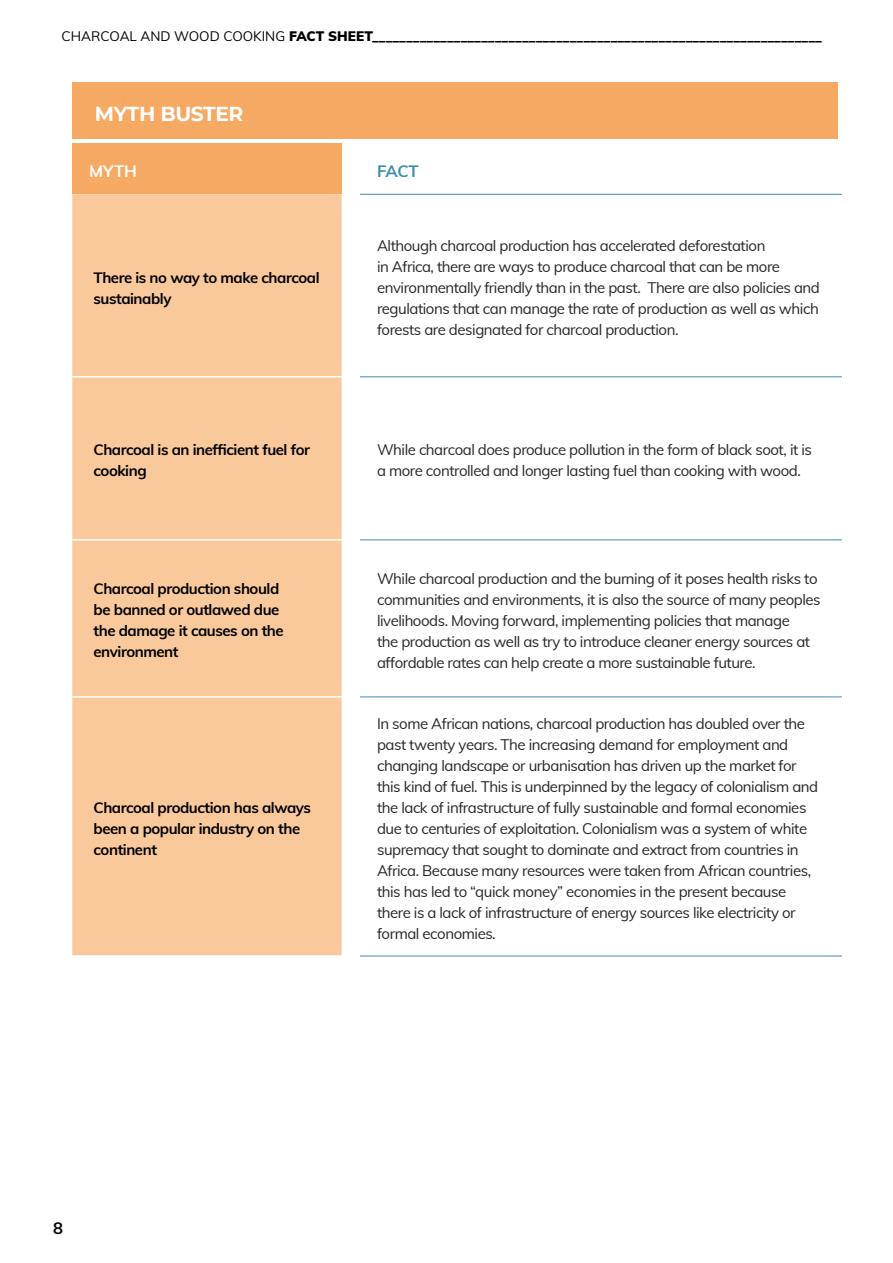
<style>
.page{position:relative;width:893px;height:1263px;background:#fff}
.page>*{position:absolute;margin:0;border:0;box-sizing:border-box;transform-origin:0 0}
.t1{font:700 20.25px "Montserrat";letter-spacing:-.02em;color:#fff}
.t2{font:700 16.5px "Muli";color:#fff}
.t3{font:700 16.5px "Muli";color:#3c8dad}
.t4{font:700 16.5px "Muli";color:#000}
.t5{font:15px/21px "Muli";letter-spacing:-.03em;color:#272424}
.t6{font:700 15px/21px "Muli";letter-spacing:-.03em;color:#000}
.t7{font:900 13.5px "Muli";color:#000}
.s1{font-weight:400}
</style>
<div class="page">
<div style="left:72px;top:82px;width:766px;height:57px;background:#f5a962"></div>
<div style="left:72px;top:144px;width:270px;height:50px;background:#f5a962"></div>
<div style="left:72px;top:194px;width:270px;height:761px;background:#f9c99c"></div>
<hr style="left:72px;top:539px;width:270px;height:2px;background:#fff">
<hr style="left:72px;top:696px;width:270px;height:2px;background:#fff">
<hr style="left:72px;top:376px;width:270px;height:2px;background:#fff">
<hr style="left:360px;top:194px;width:482px;height:1px;background:#3c8dad">
<hr style="left:360px;top:376px;width:482px;height:1px;background:#3c8dad">
<hr style="left:360px;top:539px;width:482px;height:1px;background:#3c8dad">
<hr style="left:360px;top:696px;width:482px;height:1px;background:#3c8dad">
<hr style="left:360px;top:956px;width:482px;height:1px;background:#3c8dad">
<p class="t7" style="left:62px;top:26px;width:762px"><span class="s1">CHARCOAL AND WOOD COOKING</span> FACT SHEET__________________________________________________________________</p>
<h1 class="t1" style="left:95px;top:99px;width:150px">MYTH BUSTER</h1>
<p class="t2" style="left:89px;top:159px;width:49px">MYTH</p>
<p class="t3" style="left:377px;top:159px;width:43px">FACT</p>
<p class="t6" style="left:94px;top:266px;width:228px">There is no way to make charcoal sustainably</p>
<p class="t5" style="left:377px;top:234px;width:444px">Although charcoal production has accelerated deforestation<br>in Africa, there are ways to produce charcoal that can be more environmentally friendly than in the past. There are also policies and regulations that can manage the rate of production as well as which forests are designated for charcoal production.</p>
<p class="t6" style="left:94px;top:439px;width:218px">Charcoal is an inefficient fuel for cooking</p>
<p class="t5" style="left:377px;top:439px;width:436px">While charcoal does produce pollution in the form of black soot, it is a more controlled and longer lasting fuel than cooking with wood.</p>
<p class="t6" style="left:94px;top:578px;width:192px">Charcoal production should be banned or outlawed due the damage it causes on the environment</p>
<p class="t5" style="left:377px;top:567px;width:445px">While charcoal production and the burning of it poses health risks to communities and environments, it is also the source of many peoples livelihoods. Moving forward, implementing policies that manage<br>the production as well as try to introduce cleaner energy sources at affordable rates can help create a more sustainable future.</p>
<p class="t6" style="left:94px;top:796px;width:219px">Charcoal production has always been a popular industry on the continent</p>
<p class="t5" style="left:377px;top:712px;width:443px">In some African nations, charcoal production has doubled over the past twenty years. The increasing demand for employment and changing landscape or urbanisation has driven up the market for this kind of fuel. This is underpinned by the legacy of colonialism and the lack of infrastructure of fully sustainable and formal economies due to centuries of exploitation. Colonialism was a system of white supremacy that sought to dominate and extract from countries in Africa. Because many resources were taken from African countries, this has led to “quick money” economies in the present because there is a lack of infrastructure of energy sources like electricity or formal economies.</p>
<p class="t4" style="left:53px;top:1216px;width:11px">8</p>
</div>
